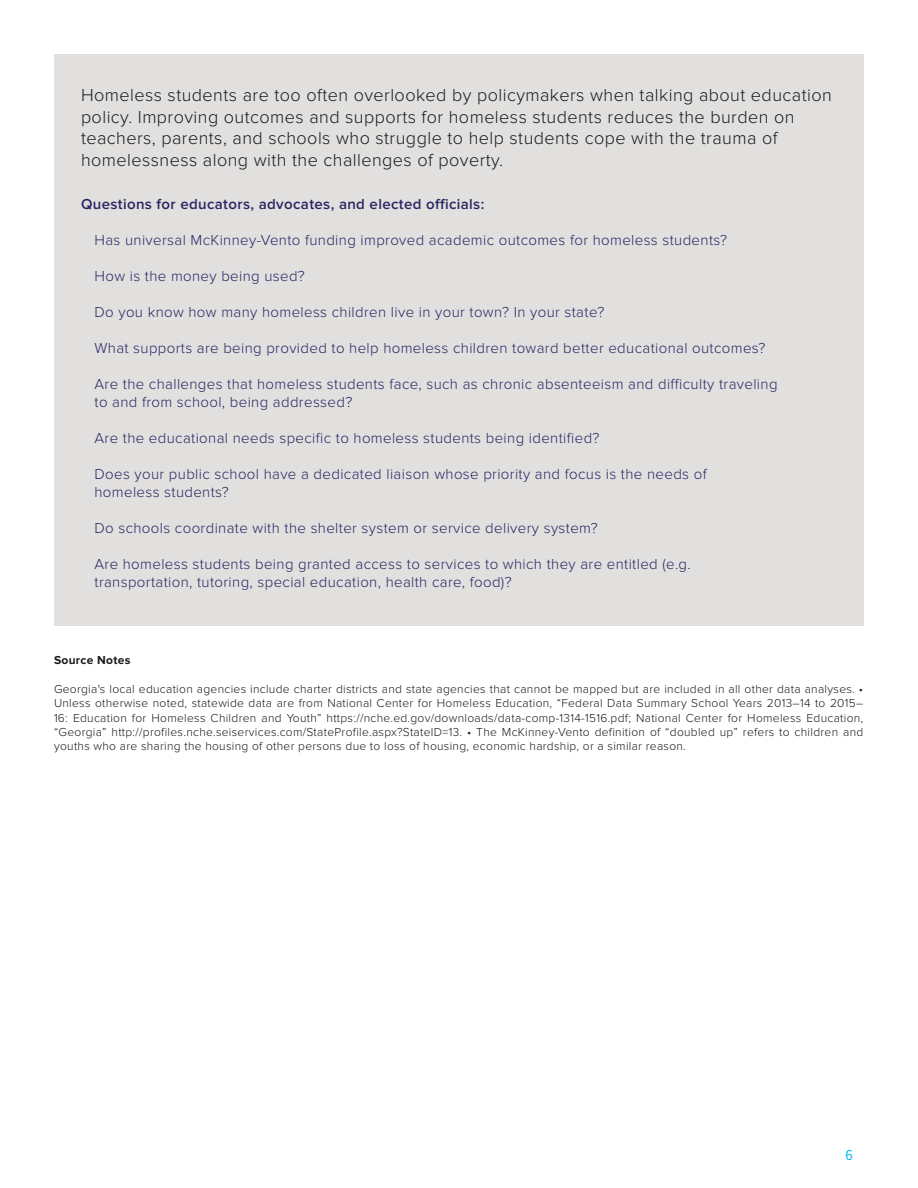
<style>
.page{position:relative;width:918px;height:1188px;background:#fff}
.page>*{position:absolute;margin:0;border:0;box-sizing:border-box;transform-origin:0 0}
.t1{font:300 18px/21.6px "Proxima Nova";letter-spacing:.025em;color:#1a1a1a}
.t2{font:300 15px/18px "Proxima Nova";letter-spacing:.025em;color:#292562}
.t3{font:600 15px "Proxima Nova";letter-spacing:.025em;color:#292562}
.t4{font:15px "Proxima Nova A Cond";color:#0db8f2}
.t5{font:300 12px/14.4px "Proxima Nova";letter-spacing:.025em;color:#1a1a1a;text-align:justify}
.t6{font:700 12px "Proxima Nova";letter-spacing:.025em;color:#1a1a1a}
</style>
<div class="page">
<div style="left:54px;top:54px;width:810px;height:572px;background:#e1e0df"></div>
<p class="t1" style="left:81px;top:84px;width:752px">Homeless students are too often overlooked by policymakers when talking about education policy. Improving outcomes and supports for homeless students reduces the burden on teachers, parents, and schools who struggle to help students cope with the trauma of homelessness along with the challenges of poverty.</p>
<p class="t3" style="left:81px;top:196px;width:405px">Questions for educators, advocates, and elected officials:</p>
<p class="t2" style="left:94px;top:231px;width:634px">Has universal McKinney-Vento funding improved academic outcomes for homeless students?</p>
<p class="t2" style="left:94px;top:267px;width:212px">How is the money being used?</p>
<p class="t2" style="left:94px;top:303px;width:511px">Do you know how many homeless children live in your town? In your state?</p>
<p class="t2" style="left:94px;top:339px;width:673px">What supports are being provided to help homeless children toward better educational outcomes?</p>
<p class="t2" style="left:94px;top:375px;width:685px">Are the challenges that homeless students face, such as chronic absenteeism and difficulty traveling to and from school, being addressed?</p>
<p class="t2" style="left:94px;top:429px;width:507px">Are the educational needs specific to homeless students being identified?</p>
<p class="t2" style="left:94px;top:465px;width:614px">Does your public school have a dedicated liaison whose priority and focus is the needs of homeless students?</p>
<p class="t2" style="left:94px;top:519px;width:505px">Do schools coordinate with the shelter system or service delivery system?</p>
<p class="t2" style="left:94px;top:555px;width:598px">Are homeless students being granted access to services to which they are entitled (e.g. transportation, tutoring, special education, health care, food)?</p>
<p class="t6" style="left:54px;top:653px;width:78px">Source Notes</p>
<p class="t5" style="left:54px;top:682px;width:811px">Georgia's local education agencies include charter districts and state agencies that cannot be mapped but are included in all other data analyses. • Unless otherwise noted, statewide data are from National Center for Homeless Education, “Federal Data Summary School Years 2013–14 to 2015– 16: Education for Homeless Children and Youth” https://nche.ed.gov/downloads/data-comp-1314-1516.pdf; National Center for Homeless Education, “Georgia” http://profiles.nche.seiservices.com/StateProfile.aspx?StateID=13. • The McKinney-Vento definition of “doubled up” refers to children and youths who are sharing the housing of other persons due to loss of housing, economic hardship, or a similar reason.</p>
<p class="t4" style="left:846px;top:1147px;width:9px">6</p>
</div>
